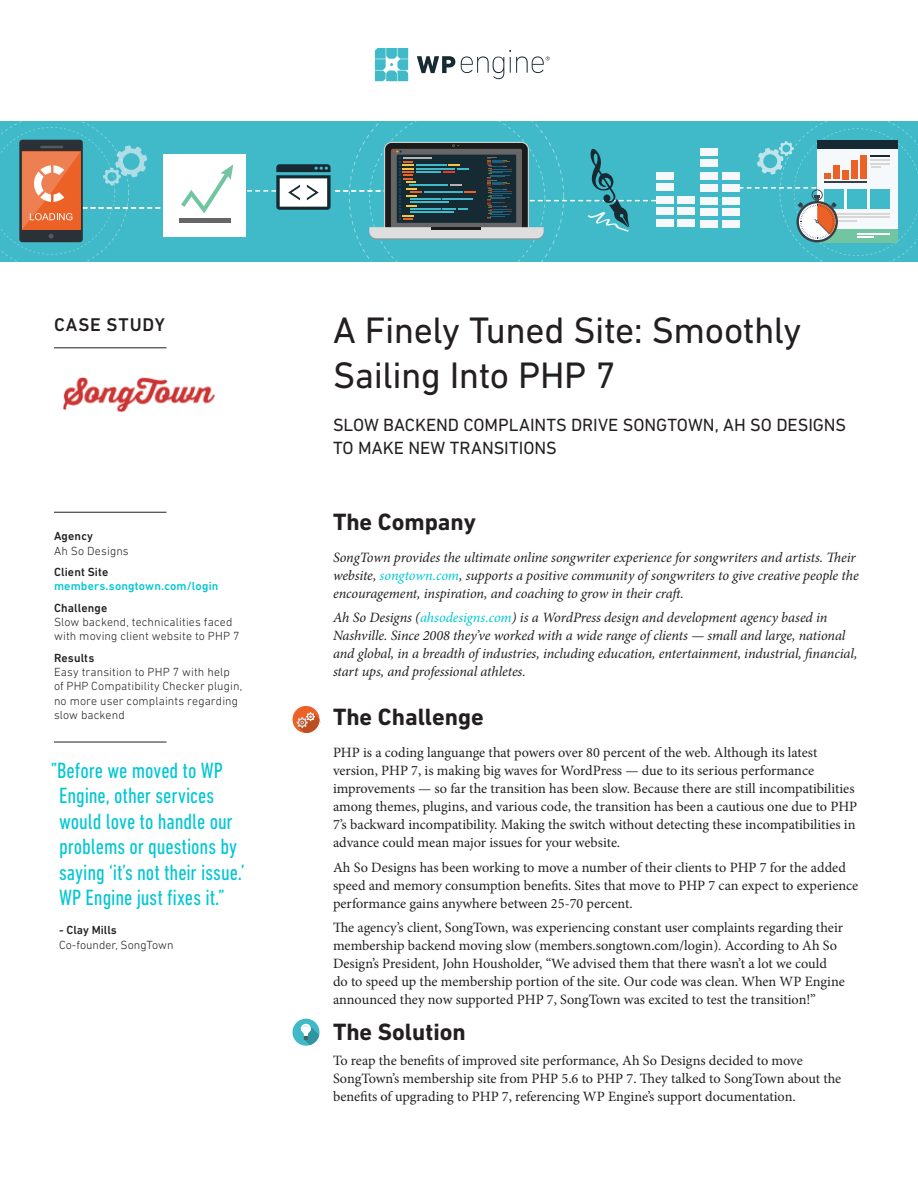
<style>
.page{position:relative;width:918px;height:1188px;background:#fff}
.page>*{position:absolute;margin:0;border:0;box-sizing:border-box;transform-origin:0 0}
.t1{font:37.5px/45px "DIN Next LT Pro";letter-spacing:-.015em;color:#231f20}
.t2{font:700 24px "DIN Next LT Pro";color:#231f20}
.t3{font:condensed 22.5px/25.5px "DIN Next LT Pro";color:#00c7d3}
.t4{font:500 18.75px "DIN Next LT Pro";letter-spacing:.05em;color:#231f20}
.t5{font:18px/22.5px "DIN Next LT Pro";letter-spacing:-.005em;color:#231f20}
.t6{font:14.25px/18px "Minion Pro";color:#231f20}
.t7{font:italic 14.25px/18px "Minion Pro";letter-spacing:-.01em;color:#231f20}
.t8{font:300 12px/14.4px "DIN Next LT Pro";letter-spacing:.01em;color:#231f20}
.t9{font:500 12px "DIN Next LT Pro";letter-spacing:.01em;color:#231f20}
.t10{font:500 12px "DIN Next LT Pro";letter-spacing:.015em;color:#00c7d3}
.s1{color:#00c7d3}
</style>
<div class="page">
<hr style="left:54px;top:348px;width:112px;height:1px;background:#231f20">
<hr style="left:54px;top:512px;width:112px;height:1px;background:#231f20">
<hr style="left:54px;top:742px;width:112px;height:1px;background:#231f20">
<svg style="left:292px;top:706px;width:28px;height:27px"></svg>
<svg style="left:293px;top:1019px;width:27px;height:27px"></svg>
<svg style="left:375px;top:48px;width:33px;height:33px"></svg>
<svg style="left:417px;top:56px;width:38px;height:17px"></svg>
<svg style="left:461px;top:50px;width:89px;height:29px"></svg>
<img style="left:62px;top:377px;width:154px;height:36px">
<div style="left:233px;top:122px;width:506px;height:140px;background:#40bac8"></div>
<div style="left:656px;top:172px;width:17px;height:8px;background:#f6f9fb"></div>
<div style="left:656px;top:183px;width:17px;height:8px;background:#f6f9fb"></div>
<div style="left:656px;top:196px;width:17px;height:8px;background:#f6f9fb"></div>
<div style="left:656px;top:208px;width:17px;height:7px;background:#f6f9fb"></div>
<div style="left:656px;top:219px;width:17px;height:8px;background:#f6f9fb"></div>
<div style="left:701px;top:172px;width:17px;height:8px;background:#f6f9fb"></div>
<div style="left:701px;top:184px;width:17px;height:8px;background:#f6f9fb"></div>
<div style="left:701px;top:148px;width:17px;height:7px;background:#f6f9fb"></div>
<div style="left:701px;top:159px;width:17px;height:8px;background:#f6f9fb"></div>
<div style="left:701px;top:197px;width:17px;height:8px;background:#f6f9fb"></div>
<div style="left:701px;top:208px;width:17px;height:8px;background:#f6f9fb"></div>
<div style="left:701px;top:220px;width:17px;height:8px;background:#f6f9fb"></div>
<div style="left:723px;top:172px;width:17px;height:8px;background:#f6f9fb"></div>
<div style="left:723px;top:184px;width:17px;height:8px;background:#f6f9fb"></div>
<div style="left:723px;top:197px;width:17px;height:8px;background:#f6f9fb"></div>
<div style="left:723px;top:208px;width:17px;height:8px;background:#f6f9fb"></div>
<div style="left:723px;top:220px;width:17px;height:8px;background:#f6f9fb"></div>
<div style="left:678px;top:196px;width:17px;height:8px;background:#f6f9fb"></div>
<div style="left:678px;top:208px;width:17px;height:7px;background:#f6f9fb"></div>
<div style="left:678px;top:219px;width:17px;height:8px;background:#f6f9fb"></div>
<svg style="left:739px;top:122px;width:179px;height:140px"></svg>
<div style="left:163px;top:154px;width:83px;height:83px;background:#fff"></div>
<svg style="left:0;top:122px;width:233px;height:140px"></svg>
<hr style="left:180px;top:218px;width:51px;height:4px;background:#666">
<svg style="left:239px;top:122px;width:417px;height:140px;background:#48a0ab"></svg>
<h3 class="t4" style="left:54px;top:314px;width:112px">CASE STUDY</h3>
<p class="t9" style="left:54px;top:529px;width:41px">Agency</p>
<p class="t8" style="left:54px;top:543px;width:76px">Ah So Designs</p>
<p class="t9" style="left:54px;top:565px;width:56px">Client Site</p>
<p class="t10" style="left:54px;top:579px;width:166px">members.songtown.com/login</p>
<p class="t9" style="left:54px;top:601px;width:55px">Challenge</p>
<p class="t8" style="left:54px;top:615px;width:187px">Slow backend, technicalities faced with moving client website to PHP 7</p>
<p class="t9" style="left:54px;top:650px;width:42px">Results</p>
<p class="t8" style="left:54px;top:665px;width:190px">Easy transition to PHP 7 with help of PHP Compatibility Checker plugin, no more user complaints regarding slow backend</p>
<h3 class="t3" style="left:59px;top:757px;width:187px;text-indent:-8px">”Before we moved to WP<br>Engine, other services would love to handle our problems or questions by saying ‘it’s not their issue.’<br>WP Engine just fixes it.”</h3>
<p class="t9" style="left:59px;top:923px;width:59px">- Clay Mills</p>
<p class="t8" style="left:59px;top:937px;width:116px">Co-founder, SongTown</p>
<h1 class="t1" style="left:333px;top:308px;width:470px">A Finely Tuned Site: Smoothly<br>Sailing Into PHP 7</h1>
<p class="t5" style="left:333px;top:414px;width:515px">SLOW BACKEND COMPLAINTS DRIVE SONGTOWN, AH SO DESIGNS<br>TO MAKE NEW TRANSITIONS</p>
<h2 class="t2" style="left:333px;top:508px;width:144px">The Company</h2>
<p class="t7" style="left:333px;top:548px;width:527px">SongTown provides the ultimate online songwriter experience for songwriters and artists. Their website, <span class="s1">songtown.com</span>, supports a positive community of songwriters to give creative people the encouragement, inspiration, and coaching to grow in their craft.</p>
<p class="t7" style="left:333px;top:609px;width:526px">Ah So Designs (<span class="s1">ahsodesigns.com</span>) is a WordPress design and development agency based in Nashville. Since 2008 they’ve worked with a wide range of clients — small and large, national and global, in a breadth of industries, including education, entertainment, industrial, financial, start ups, and professional athletes.</p>
<h2 class="t2" style="left:333px;top:703px;width:152px">The Challenge</h2>
<p class="t6" style="left:333px;top:743px;width:526px">PHP is a coding languange that powers over 80 percent of the web. Although its latest version, PHP 7, is making big waves for WordPress — due to its serious performance improvements — so far the transition has been slow. Because there are still incompatibilities among themes, plugins, and various code, the transition has been a cautious one due to PHP 7’s backward incompatibility. Making the switch without detecting these incompatibilities in advance could mean major issues for your website.</p>
<p class="t6" style="left:333px;top:858px;width:527px">Ah So Designs has been working to move a number of their clients to PHP 7 for the added speed and memory consumption benefits. Sites that move to PHP 7 can expect to experience performance gains anywhere between 25-70 percent.</p>
<p class="t6" style="left:333px;top:919px;width:513px">The agency’s client, SongTown, was experiencing constant user complaints regarding their membership backend moving slow (members.songtown.com/login). According to Ah So Design’s President, John Housholder, “We advised them that there wasn’t a lot we could do to speed up the membership portion of the site. Our code was clean. When WP Engine announced they now supported PHP 7, SongTown was excited to test the transition!”</p>
<h2 class="t2" style="left:333px;top:1018px;width:134px">The Solution</h2>
<p class="t6" style="left:333px;top:1051px;width:510px">To reap the benefits of improved site performance, Ah So Designs decided to move<br>SongTown’s membership site from PHP 5.6 to PHP 7. They talked to SongTown about the benefits of upgrading to PHP 7, referencing WP Engine’s support documentation.</p>
</div>
